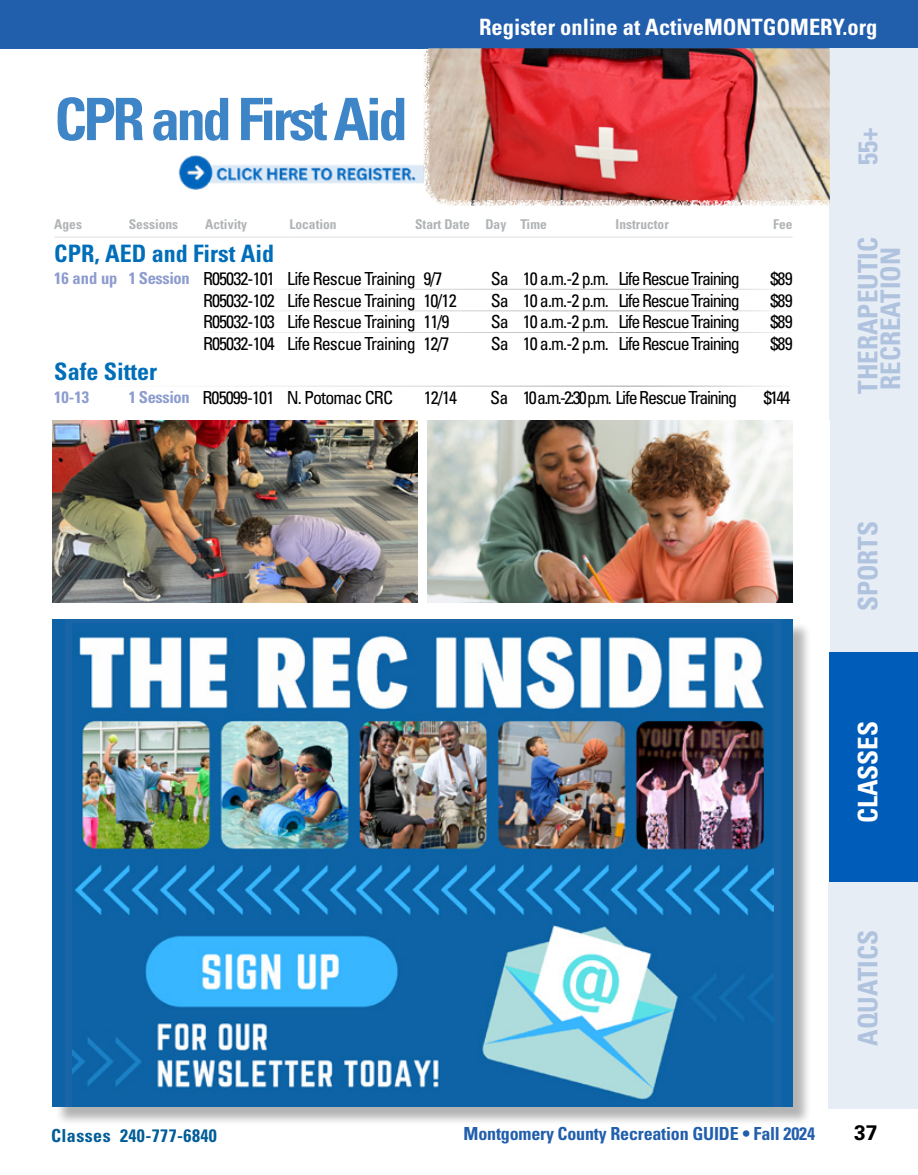
<style>
.page{position:relative;width:918px;height:1175px;background:#fff}
.page>*{position:absolute;margin:0;border:0;box-sizing:border-box;transform-origin:0 0}
.t1{font:700 condensed 58.5px "Univers LT Std";letter-spacing:-.06em;color:#3d85c6}
.t2{font:700 condensed 27px/22.8px "Univers LT Std";color:#afc2de}
.t3{font:700 condensed 27px "Univers LT Std";color:#fff}
.t4{font:700 condensed 24px "Univers LT Std";color:#006eb9}
.t5{font:700 condensed 22.5px "Univers LT Std";color:#fff}
.t6{font:700 21px "Univers LT Std";color:#000}
.t7{font:condensed 18px "Univers LT Std";letter-spacing:-.05em;color:#000}
.t8{font:condensed 18px "Univers LT Std";letter-spacing:-.07em;color:#000}
.t9{font:700 condensed 18px "Univers LT Std";letter-spacing:-.01em;color:#215eac}
.t10{font:700 condensed 18px "Univers LT Std";letter-spacing:.025em;color:#005c97}
.t11{font:700 condensed 16.5px "Univers LT Std";letter-spacing:-.025em;color:#8d9ccf}
.t12{font:700 condensed 13.5px "Univers LT Std";color:#b1b4b6}
</style>
<div class="page">
<div style="left:0;top:0;width:918px;height:49px;background:#215eac"></div>
<div style="left:829px;top:652px;width:89px;height:231px;background:#005cb9"></div>
<div style="left:828px;top:882px;width:90px;height:226px;background:#e7edf5"></div>
<div style="left:830px;top:421px;width:88px;height:231px;background:#e7edf5"></div>
<div style="left:829px;top:189px;width:89px;height:231px;background:#e7edf5"></div>
<div style="left:829px;top:48px;width:89px;height:141px;background:#e7edf5"></div>
<hr style="left:54px;top:236px;width:75px;height:2px;background:#e2e3e4">
<hr style="left:129px;top:236px;width:76px;height:2px;background:#e2e3e4">
<hr style="left:205px;top:236px;width:84px;height:2px;background:#e2e3e4">
<hr style="left:289px;top:236px;width:126px;height:2px;background:#e2e3e4">
<hr style="left:415px;top:236px;width:70px;height:2px;background:#e2e3e4">
<hr style="left:485px;top:236px;width:36px;height:2px;background:#e2e3e4">
<hr style="left:521px;top:236px;width:95px;height:2px;background:#e2e3e4">
<hr style="left:616px;top:236px;width:123px;height:2px;background:#e2e3e4">
<hr style="left:739px;top:236px;width:54px;height:2px;background:#e2e3e4">
<img style="left:423px;top:48px;width:407px;height:158px">
<div style="left:55px;top:622px;width:757px;height:503px;background:#000;opacity:.3"></div>
<div style="left:52px;top:619px;width:741px;height:487px;background:#0e63a6"></div>
<div style="left:65px;top:619px;width:716px;height:487px;background:#1a65a7"></div>
<img style="left:72px;top:624px;width:702px;height:482px">
<img style="left:52px;top:421px;width:366px;height:181px">
<img style="left:428px;top:421px;width:365px;height:181px">
<img style="left:178px;top:148px;width:246px;height:49px">
<p class="t1" style="left:54px;top:83px;width:355px">CPR and First Aid</p>
<p class="t5" style="left:479px;top:14px;width:400px">Register online at ActiveMONTGOMERY.org</p>
<h2 class="t2" style="left:856px;top:165px;width:39px;rotate:-90deg">55+</h2>
<p class="t12" style="left:54px;top:216px;width:29px">Ages</p>
<p class="t12" style="left:129px;top:216px;width:51px">Sessions</p>
<p class="t12" style="left:205px;top:216px;width:43px">Activity</p>
<p class="t12" style="left:289px;top:216px;width:49px">Location</p>
<p class="t12" style="left:415px;top:216px;width:56px">Start Date</p>
<p class="t12" style="left:485px;top:216px;width:22px">Day</p>
<p class="t12" style="left:521px;top:216px;width:28px">Time</p>
<p class="t12" style="left:616px;top:216px;width:55px">Instructor</p>
<p class="t12" style="left:773px;top:216px;width:21px">Fee</p>
<p class="t4" style="left:54px;top:238px;width:221px">CPR, AED and First Aid</p>
<p class="t11" style="left:54px;top:268px;width:65px">16 and up</p>
<p class="t11" style="left:129px;top:268px;width:62px">1 Session</p>
<p class="t7" style="left:203px;top:267px;width:73px">R05032-101</p>
<p class="t7" style="left:287px;top:267px;width:157px">Life Rescue Training 9/7</p>
<p class="t7" style="left:491px;top:267px;width:20px">Sa</p>
<p class="t7" style="left:523px;top:267px;width:88px">10 a.m.-2 p.m.</p>
<p class="t8" style="left:618px;top:267px;width:123px">Life Rescue Training</p>
<p class="t7" style="left:771px;top:267px;width:24px">$89</p>
<p class="t7" style="left:203px;top:289px;width:73px">R05032-102</p>
<p class="t7" style="left:287px;top:289px;width:171px">Life Rescue Training 10/12</p>
<p class="t7" style="left:491px;top:289px;width:20px">Sa</p>
<p class="t7" style="left:523px;top:289px;width:88px">10 a.m.-2 p.m.</p>
<p class="t8" style="left:618px;top:289px;width:123px">Life Rescue Training</p>
<p class="t7" style="left:771px;top:289px;width:24px">$89</p>
<p class="t7" style="left:203px;top:310px;width:73px">R05032-103</p>
<p class="t7" style="left:287px;top:310px;width:164px">Life Rescue Training 11/9</p>
<p class="t7" style="left:491px;top:310px;width:20px">Sa</p>
<p class="t7" style="left:523px;top:310px;width:88px">10 a.m.-2 p.m.</p>
<p class="t8" style="left:618px;top:310px;width:123px">Life Rescue Training</p>
<p class="t7" style="left:771px;top:310px;width:24px">$89</p>
<p class="t7" style="left:203px;top:332px;width:73px">R05032-104</p>
<p class="t7" style="left:287px;top:332px;width:164px">Life Rescue Training 12/7</p>
<p class="t7" style="left:491px;top:332px;width:20px">Sa</p>
<p class="t7" style="left:523px;top:332px;width:88px">10 a.m.-2 p.m.</p>
<p class="t8" style="left:618px;top:332px;width:123px">Life Rescue Training</p>
<p class="t7" style="left:771px;top:332px;width:24px">$89</p>
<p class="t4" style="left:54px;top:356px;width:104px">Safe Sitter</p>
<p class="t11" style="left:54px;top:387px;width:36px">10-13</p>
<p class="t11" style="left:129px;top:387px;width:62px">1 Session</p>
<p class="t7" style="left:202px;top:386px;width:73px">R05099-101</p>
<p class="t7" style="left:287px;top:386px;width:108px">N. Potomac CRC</p>
<p class="t7" style="left:424px;top:386px;width:35px">12/14</p>
<p class="t7" style="left:490px;top:386px;width:20px">Sa</p>
<p class="t8" style="left:523px;top:386px;width:216px">10 a.m.-2:30 p.m. Life Rescue Training</p>
<p class="t7" style="left:764px;top:386px;width:28px">$144</p>
<h2 class="t2" style="left:856px;top:393px;width:158px;rotate:-90deg">THERAPEUTIC<br>RECREATION</h2>
<h2 class="t2" style="left:856px;top:611px;width:92px;rotate:-90deg">SPORTS</h2>
<h2 class="t3" style="left:851px;top:823px;width:104px;rotate:-90deg">CLASSES</h2>
<p class="t10" style="left:51px;top:1124px;width:167px">Classes 240-777-6840</p>
<p class="t9" style="left:464px;top:1122px;width:353px">Montgomery County Recreation GUIDE • Fall 2024</p>
<h2 class="t2" style="left:856px;top:1045px;width:117px;rotate:-90deg">AQUATICS</h2>
<p class="t6" style="left:854px;top:1120px;width:25px">37</p>
</div>
